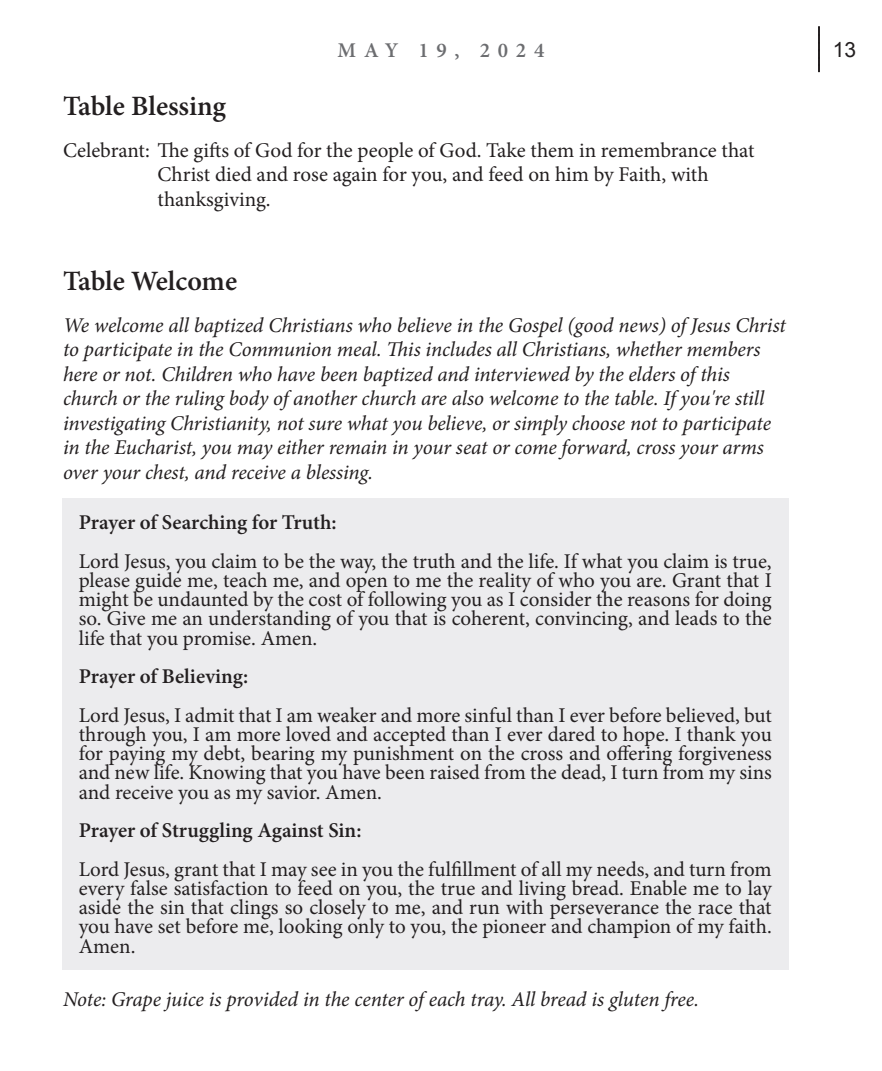
<style>
.page{position:relative;width:882px;height:1071px;background:#fff}
.page>*{position:absolute;margin:0;border:0;box-sizing:border-box;transform-origin:0 0}
.Paragraph_Style_2{font:600 28px "Minion Pro";letter-spacing:-.005em;color:#231f20}
.Paragraph_Style_2-2{font:21px/19.2px "Minion Pro";letter-spacing:-.005em;color:#231f20;text-align:justify}
.Paragraph_Style_2-3{font:italic 21px/24.5px "Minion Pro";letter-spacing:-.01em;color:#231f20}
.t1{font:600 21px "Minion Pro";letter-spacing:-.005em;color:#231f20}
.t2{font:600 21px "Minion Pro";letter-spacing:.37em;color:#6c6d70}
.t3{font:21px "Arial";color:#231f20}
</style>
<div class="page">
<svg style="left:818px;top:26px;width:2px;height:46px"></svg>
<div style="left:62px;top:498px;width:727px;height:472px;background:#ececee"></div>
<p class="t2" style="left:338px;top:36px;width:208px">MAY 19, 2024</p>
<p class="t3" style="left:833px;top:36px;width:25px">13</p>
<p class="Paragraph_Style_2" style="left:63px;top:87px;width:165px">Table Blessing</p>
<p class="Paragraph_Style_2-2" style="left:63px;top:141px;width:693px">Celebrant: The gifts of God for the people of God. Take them in remembrance that</p>
<p class="Paragraph_Style_2-2" style="left:158px;top:165px;width:553px">Christ died and rose again for you, and feed on him by Faith, with</p>
<p class="Paragraph_Style_2-2" style="left:158px;top:190px;width:115px">thanksgiving.</p>
<p class="Paragraph_Style_2" style="left:63px;top:262px;width:176px">Table Welcome</p>
<p class="Paragraph_Style_2-3" style="left:63px;top:313px;width:725px">We welcome all baptized Christians who believe in the Gospel (good news) of Jesus Christ to participate in the Communion meal. This includes all Christians, whether members here or not. Children who have been baptized and interviewed by the elders of this church or the ruling body of another church are also welcome to the table. If you're still investigating Christianity, not sure what you believe, or simply choose not to participate in the Eucharist, you may either remain in your seat or come forward, cross your arms over your chest, and receive a blessing.</p>
<p class="t1" style="left:79px;top:508px;width:259px">Prayer of Searching for Truth:</p>
<p class="Paragraph_Style_2-2" style="left:79px;top:551px;width:695px">Lord Jesus, you claim to be the way, the truth and the life. If what you claim is true, please guide me, teach me, and open to me the reality of who you are. Grant that I might be undaunted by the cost of following you as I consider the reasons for doing so. Give me an understanding of you that is coherent, convincing, and leads to the life that you promise. Amen.</p>
<p class="t1" style="left:79px;top:662px;width:171px">Prayer of Believing:</p>
<p class="Paragraph_Style_2-2" style="left:79px;top:705px;width:695px">Lord Jesus, I admit that I am weaker and more sinful than I ever before believed, but through you, I am more loved and accepted than I ever dared to hope. I thank you for paying my debt, bearing my punishment on the cross and offering forgiveness and new life. Knowing that you have been raised from the dead, I turn from my sins and receive you as my savior. Amen.</p>
<p class="t1" style="left:79px;top:816px;width:284px">Prayer of Struggling Against Sin:</p>
<p class="Paragraph_Style_2-2" style="left:79px;top:859px;width:695px">Lord Jesus, grant that I may see in you the fulfillment of all my needs, and turn from every false satisfaction to feed on you, the true and living bread. Enable me to lay aside the sin that clings so closely to me, and run with perseverance the race that you have set before me, looking only to you, the pioneer and champion of my faith.<br>Amen.</p>
<p class="Paragraph_Style_2-3" style="left:63px;top:987px;width:638px">Note: Grape juice is provided in the center of each tray. All bread is gluten free.</p>
</div>
